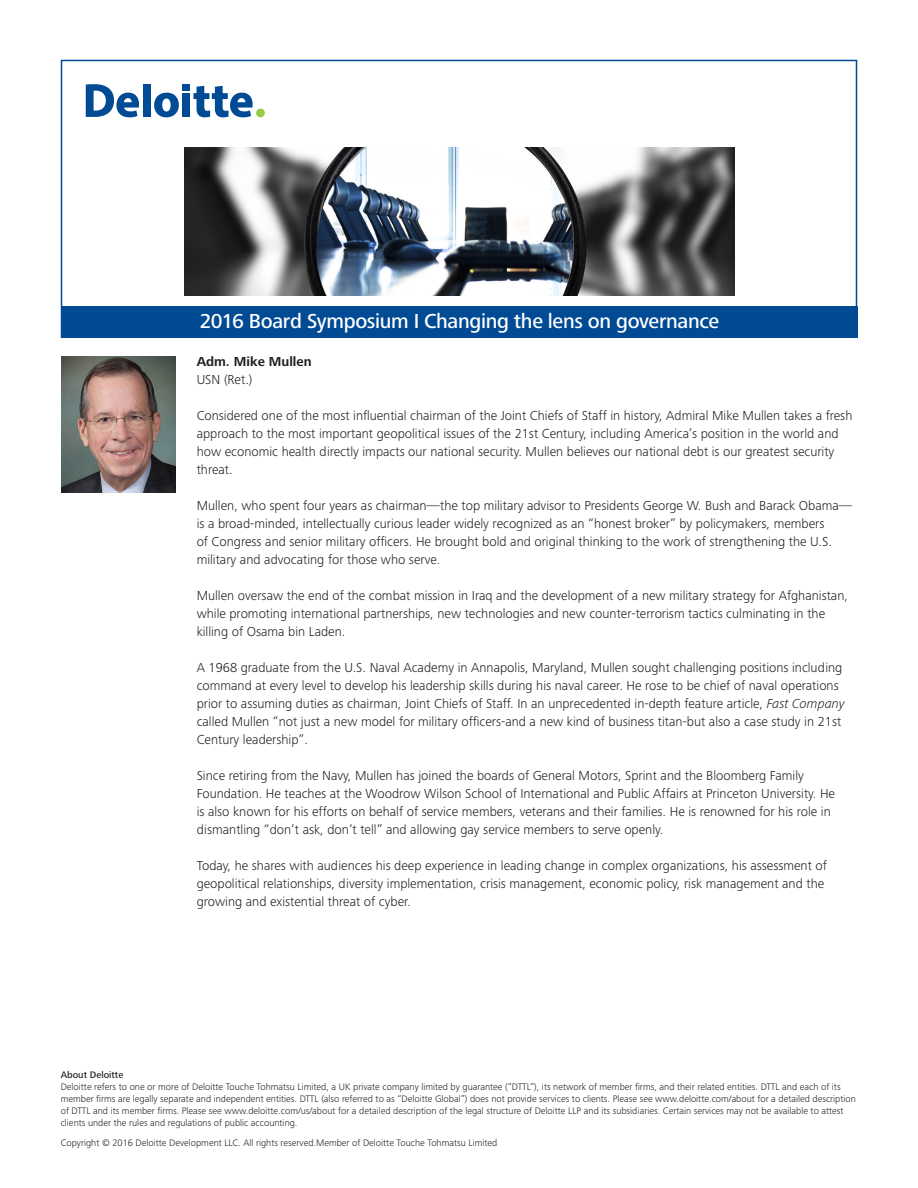
<style>
.page{position:relative;width:918px;height:1188px;background:#fff}
.page>*{position:absolute;margin:0;border:0;box-sizing:border-box;transform-origin:0 0}
.Cover_heading__30-35{font:500 21px "Frutiger Next Pro";letter-spacing:-.015em;color:#fff}
.t1{font:300 13.5px/18px "Frutiger Next Pro";color:#231f20}
.t2{font:700 13.5px "Frutiger Next Pro";color:#231f20}
.t3{font:300 9.75px/12px "Frutiger Next Pro";color:#231f20}
.t4{font:500 9.75px "Frutiger Next Pro";color:#231f20}
.s1{font-style:italic}
</style>
<div class="page">
<div style="left:143px;top:85px;width:8px;height:32px;background:#014a94"></div>
<svg style="left:154px;top:93px;width:25px;height:24px"></svg>
<div style="left:182px;top:93px;width:8px;height:24px;background:#014a94"></div>
<div style="left:182px;top:85px;width:8px;height:6px;background:#014a94"></div>
<svg style="left:193px;top:86px;width:60px;height:31px"></svg>
<div style="left:256px;top:109px;width:9px;height:8px;background:#97ca49;border-radius:50%"></div>
<svg style="left:86px;top:84px;width:53px;height:33px"></svg>
<img style="left:184px;top:148px;width:551px;height:148px">
<div style="left:61px;top:307px;width:796px;height:31px;background:#014a94"></div>
<img style="left:62px;top:357px;width:114px;height:136px">
<p class="Cover_heading__30-35" style="left:200px;top:309px;width:521px">2016 Board Symposium I Changing the lens on governance</p>
<p class="t2" style="left:197px;top:354px;width:116px">Adm. Mike Mullen</p>
<p class="t1" style="left:197px;top:371px;width:57px">USN (Ret.)</p>
<p class="t1" style="left:197px;top:407px;width:657px">Considered one of the most influential chairman of the Joint Chiefs of Staff in history, Admiral Mike Mullen takes a fresh approach to the most important geopolitical issues of the 21st Century, including America’s position in the world and how economic health directly impacts our national security. Mullen believes our national debt is our greatest security threat.</p>
<p class="t1" style="left:197px;top:497px;width:657px">Mullen, who spent four years as chairman—the top military advisor to Presidents George W. Bush and Barack Obama— is a broad-minded, intellectually curious leader widely recognized as an “honest broker” by policymakers, members<br>of Congress and senior military officers. He brought bold and original thinking to the work of strengthening the U.S. military and advocating for those who serve.</p>
<p class="t1" style="left:197px;top:587px;width:653px">Mullen oversaw the end of the combat mission in Iraq and the development of a new military strategy for Afghanistan, while promoting international partnerships, new technologies and new counter-terrorism tactics culminating in the killing of Osama bin Laden.</p>
<p class="t1" style="left:197px;top:659px;width:650px">A 1968 graduate from the U.S. Naval Academy in Annapolis, Maryland, Mullen sought challenging positions including command at every level to develop his leadership skills during his naval career. He rose to be chief of naval operations prior to assuming duties as chairman, Joint Chiefs of Staff. In an unprecedented in-depth feature article, <span class="s1">Fast Company </span>called Mullen “not just a new model for military officers-and a new kind of business titan-but also a case study in 21st Century leadership”.</p>
<p class="t1" style="left:197px;top:767px;width:640px">Since retiring from the Navy, Mullen has joined the boards of General Motors, Sprint and the Bloomberg Family Foundation. He teaches at the Woodrow Wilson School of International and Public Affairs at Princeton University. He is also known for his efforts on behalf of service members, veterans and their families. He is renowned for his role in dismantling “don’t ask, don’t tell” and allowing gay service members to serve openly.</p>
<p class="t1" style="left:197px;top:857px;width:632px">Today, he shares with audiences his deep experience in leading change in complex organizations, his assessment of geopolitical relationships, diversity implementation, crisis management, economic policy, risk management and the growing and existential threat of cyber.</p>
<p class="t4" style="left:61px;top:1070px;width:64px">About Deloitte</p>
<p class="t3" style="left:61px;top:1081px;width:797px">Deloitte refers to one or more of Deloitte Touche Tohmatsu Limited, a UK private company limited by guarantee (“DTTL”), its network of member firms, and their related entities. DTTL and each of its member firms are legally separate and independent entities. DTTL (also referred to as “Deloitte Global”) does not provide services to clients. Please see www.deloitte.com/about for a detailed description of DTTL and its member firms. Please see www.deloitte.com/us/about for a detailed description of the legal structure of Deloitte LLP and its subsidiaries. Certain services may not be available to attest clients under the rules and regulations of public accounting.</p>
<p class="t3" style="left:61px;top:1137px;width:438px">Copyright © 2016 Deloitte Development LLC. All rights reserved.Member of Deloitte Touche Tohmatsu Limited</p>
</div>
